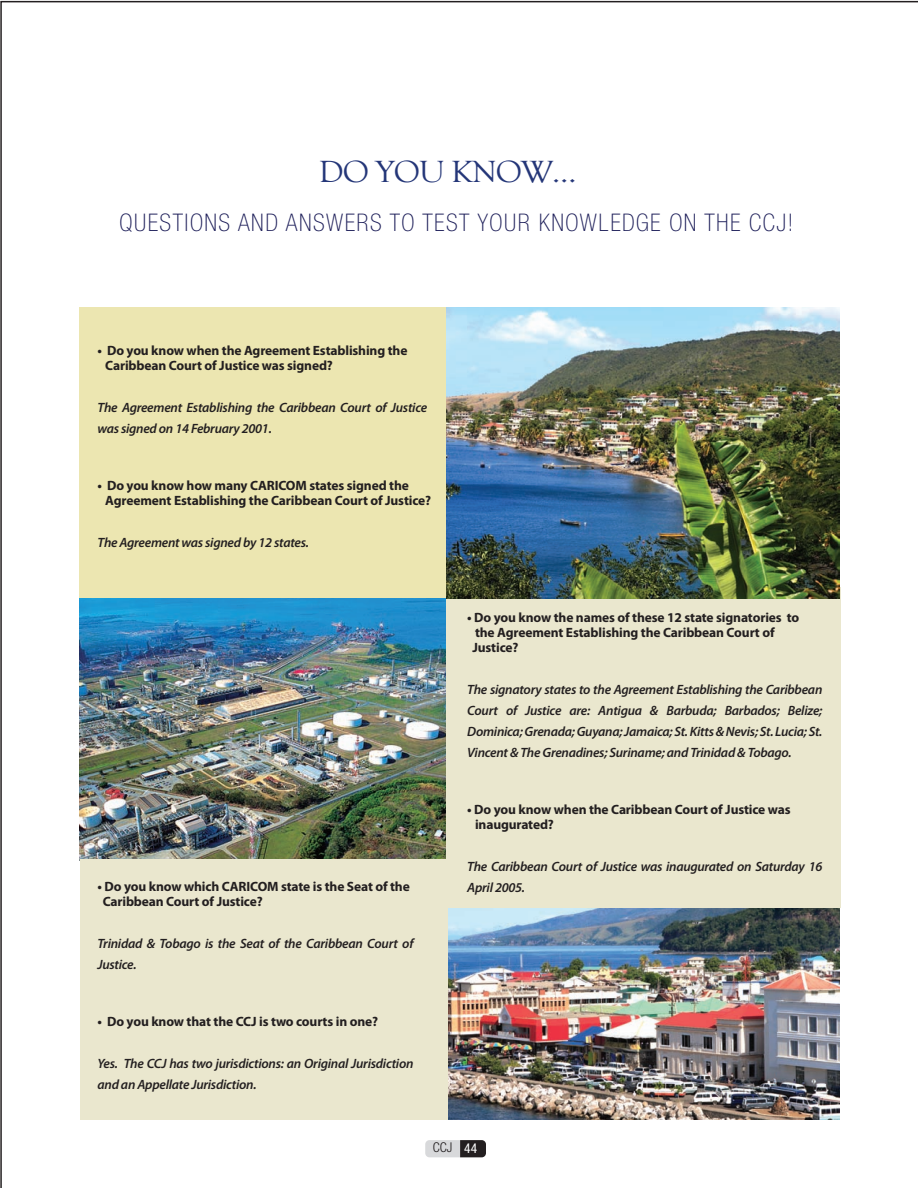
<style>
.page{position:relative;width:918px;height:1188px;background:#fff}
.page>*{position:absolute;margin:0;border:0;box-sizing:border-box;transform-origin:0 0}
.t1{font:31.5px "Goudy Old Style T";letter-spacing:-.03em;color:#243678;scale:1.06 1}
.t2{font:100 condensed 24.3px "Helvetica Neue";letter-spacing:.06em;color:#1d1e59}
.t3{font:italic 600 13.5px/21px "Myriad Pro";letter-spacing:-.02em;color:#231f20}
.t4{font:700 13.5px/15px "Myriad Pro";letter-spacing:-.01em;color:#231f20}
.t5{font:300 condensed 13.5px "Helvetica Neue";color:#231f20}
.s1{font-weight:400;color:#fff}
</style>
<div class="page">
<img style="left:0;top:1px;width:918px;height:1187px">
<svg style="left:425px;top:1140px;width:61px;height:17px"></svg>
<h1 class="t1" style="left:319px;top:154px;width:245px">DO YOU KNOW…</h1>
<h2 class="t2" style="left:119px;top:208px;width:675px">QUESTIONS AND ANSWERS TO TEST YOUR KNOWLEDGE ON THE CCJ!</h2>
<p class="t4" style="left:105px;top:343px;width:304px;text-indent:-8px">• Do you know when the Agreement Establishing the<br>Caribbean Court of Justice was signed?</p>
<p class="t3" style="left:97px;top:397px;width:331px">The Agreement Establishing the Caribbean Court of Justice was signed on 14 February 2001.</p>
<p class="t4" style="left:105px;top:478px;width:327px;text-indent:-8px">• Do you know how many CARICOM states signed the<br>Agreement Establishing the Caribbean Court of Justice?</p>
<p class="t3" style="left:97px;top:532px;width:213px">The Agreement was signed by 12 states.</p>
<p class="t4" style="left:472px;top:609px;width:328px;text-indent:-5px">• Do you know the names of these 12 state signatories to the Agreement Establishing the Caribbean Court of<br>Justice?</p>
<p class="t3" style="left:467px;top:678px;width:357px;text-align:justify">The signatory states to the Agreement Establishing the Caribbean Court of Justice are: Antigua &amp; Barbuda; Barbados; Belize; Dominica; Grenada; Guyana; Jamaica; St. Kitts &amp; Nevis; St. Lucia; St.<br>Vincent &amp; The Grenadines; Suriname; and Trinidad &amp; Tobago.</p>
<p class="t4" style="left:475px;top:801px;width:317px;text-indent:-8px">• Do you know when the Caribbean Court of Justice was inaugurated?</p>
<p class="t3" style="left:467px;top:855px;width:357px">The Caribbean Court of Justice was inaugurated on Saturday 16</p>
<p class="t4" style="left:98px;top:878px;width:314px">• Do you know which CARICOM state is the Seat of the</p>
<p class="t3" style="left:467px;top:876px;width:59px">April 2005.</p>
<p class="t4" style="left:103px;top:893px;width:162px">Caribbean Court of Justice?</p>
<p class="t3" style="left:98px;top:932px;width:318px">Trinidad &amp; Tobago is the Seat of the Caribbean Court of<br>Justice.</p>
<p class="t4" style="left:98px;top:1013px;width:282px">• Do you know that the CCJ is two courts in one?</p>
<p class="t3" style="left:98px;top:1052px;width:318px">Yes. The CCJ has two jurisdictions: an Original Jurisdiction and an Appellate Jurisdiction.</p>
<p class="t5" style="left:433px;top:1140px;width:46px">CCJ <span class="s1">44</span></p>
</div>
